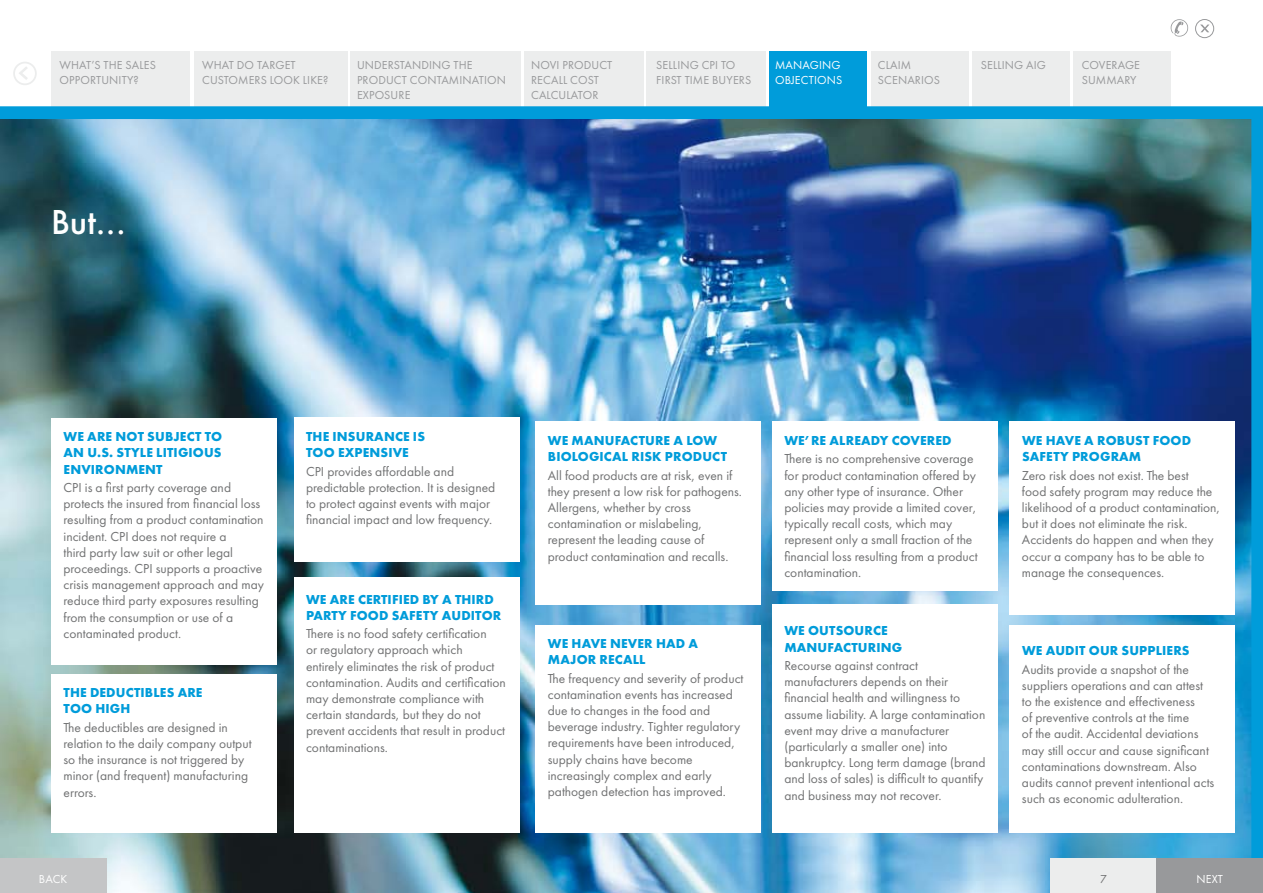
<style>
.page{position:relative;width:1263px;height:893px;background:#fff}
.page>*{position:absolute;margin:0;border:0;box-sizing:border-box;transform-origin:0 0}
.t1{font:500 36px "Futura PT";color:#fff}
.t2{font:13.5px/16.2px "Futura PT";color:#707172}
.t3{font:700 13.5px/16.2px "Futura PT";letter-spacing:.01em;color:#009cda}
.t4{font:12px/15px "Futura PT";letter-spacing:.01em;color:#98999b}
.t5{font:12px/15px "Futura PT";letter-spacing:.01em;color:#fff}
.t6{font:12px "Futura PT";color:#707172}
</style>
<div class="page">
<svg style="left:1171px;top:19px;width:17px;height:18px"></svg>
<div style="left:1195px;top:19px;width:19px;height:19px;border:1px solid #98999b;border-radius:50%"></div>
<svg style="left:1200px;top:25px;width:9px;height:7px"></svg>
<svg style="left:19px;top:67px;width:9px;height:13px"></svg>
<div style="left:13px;top:62px;width:24px;height:23px;border:2px solid #eceded;border-radius:50%"></div>
<div style="left:1073px;top:51px;width:98px;height:55px;background:#eceded"></div>
<div style="left:524px;top:51px;width:119px;height:62px;background:#eceded"></div>
<div style="left:769px;top:51px;width:98px;height:62px;background:#009cda"></div>
<div style="left:647px;top:51px;width:119px;height:55px;background:#eceded"></div>
<div style="left:871px;top:51px;width:97px;height:55px;background:#eceded"></div>
<div style="left:194px;top:51px;width:153px;height:61px;background:#eceded"></div>
<div style="left:51px;top:51px;width:139px;height:61px;background:#eceded"></div>
<div style="left:351px;top:51px;width:170px;height:66px;background:#eceded"></div>
<div style="left:972px;top:51px;width:98px;height:55px;background:#eceded"></div>
<img style="left:106px;top:859px;width:944px;height:34px">
<img style="left:0;top:106px;width:1263px;height:753px">
<div style="left:1050px;top:859px;width:213px;height:34px;background:#eceded"></div>
<div style="left:0;top:859px;width:106px;height:34px;background:#c4c5c6"></div>
<div style="left:1157px;top:859px;width:106px;height:34px;background:#98999b"></div>
<div style="left:51px;top:674px;width:226px;height:159px;background:#fff"></div>
<div style="left:51px;top:418px;width:226px;height:246px;background:#fff"></div>
<div style="left:294px;top:578px;width:225px;height:255px;background:#fff"></div>
<div style="left:294px;top:418px;width:225px;height:144px;background:#fff"></div>
<div style="left:535px;top:625px;width:226px;height:208px;background:#fff"></div>
<div style="left:535px;top:421px;width:226px;height:184px;background:#fff"></div>
<div style="left:772px;top:605px;width:226px;height:228px;background:#fff"></div>
<div style="left:772px;top:421px;width:226px;height:170px;background:#fff"></div>
<div style="left:1009px;top:625px;width:226px;height:208px;background:#fff"></div>
<div style="left:1009px;top:421px;width:226px;height:194px;background:#fff"></div>
<p class="t4" style="left:357px;top:57px;width:151px">UNDERSTANDING THE<br>PRODUCT CONTAMINATION<br>EXPOSURE</p>
<p class="t4" style="left:878px;top:57px;width:64px">CLAIM<br>SCENARIOS</p>
<p class="t4" style="left:981px;top:57px;width:67px">SELLING AIG</p>
<p class="t5" style="left:775px;top:57px;width:69px">MANAGING<br>OBJECTIONS</p>
<p class="t4" style="left:60px;top:57px;width:98px">WHAT’S THE SALES<br>OPPORTUNITY?</p>
<p class="t4" style="left:202px;top:57px;width:128px">WHAT DO TARGET<br>CUSTOMERS LOOK LIKE?</p>
<p class="t4" style="left:531px;top:57px;width:46px">NOVI Product<br>Recall</p>
<p class="t4" style="left:656px;top:57px;width:96px">SELLING CPI TO<br>FIRST TIME BUYERS</p>
<p class="t4" style="left:1082px;top:57px;width:60px">COVERAGE<br>SUMMARY</p>
<p class="t4" style="left:570px;top:72px;width:16px">Cost</p>
<p class="t4" style="left:531px;top:87px;width:16px">Calculator</p>
<h1 class="t1" style="left:51px;top:200px;width:76px">But...</h1>
<p class="t3" style="left:64px;top:428px;width:160px;text-align:justify">WE ARE NOT SUBJECT TO AN U.S. STYLE LITIGIOUS ENVIRONMENT</p>
<p class="t2" style="left:64px;top:479px;width:202px">CPI is a first party coverage and protects the insured from financial loss resulting from a product contamination incident. CPI does not require a<br>third party law suit or other legal proceedings. CPI supports a proactive crisis management approach and may reduce third party exposures resulting from the consumption or use of a contaminated product.</p>
<p class="t3" style="left:64px;top:684px;width:140px">THE DEDUCTIBLES ARE<br>TOO HIGH</p>
<p class="t2" style="left:64px;top:719px;width:190px">The deductibles are designed in relation to the daily company output so the insurance is not triggered by minor (and frequent) manufacturing errors.</p>
<p class="t3" style="left:306px;top:428px;width:120px">THE INSURANCE IS<br>TOO EXPENSIVE</p>
<p class="t2" style="left:306px;top:463px;width:191px">CPI provides affordable and predictable protection. It is designed to protect against events with major financial impact and low frequency.</p>
<p class="t3" style="left:306px;top:591px;width:197px">WE ARE CERTIFIED BY A THIRD<br>PARTY FOOD SAFETY AUDITOR</p>
<p class="t2" style="left:306px;top:626px;width:201px">There is no food safety certification<br>or regulatory approach which<br>entirely eliminates the risk of product contamination. Audits and certification may demonstrate compliance with certain standards, but they do not prevent accidents that result in product contaminations.</p>
<p class="t3" style="left:548px;top:432px;width:181px">WE MANUFACTURE A LOW<br>BIOLOGICAL RISK PRODUCT</p>
<p class="t2" style="left:548px;top:467px;width:196px">All food products are at risk, even if they present a low risk for pathogens.<br>Allergens, whether by cross contamination or mislabeling, represent the leading cause of product contamination and recalls.</p>
<p class="t3" style="left:548px;top:635px;width:152px">WE HAVE NEVER HAD A<br>MAJOR RECALL</p>
<p class="t2" style="left:548px;top:670px;width:197px">The frequency and severity of product contamination events has increased due to changes in the food and beverage industry. Tighter regulatory requirements have been introduced, supply chains have become increasingly complex and early pathogen detection has improved.</p>
<p class="t3" style="left:784px;top:432px;width:169px">WE’RE ALREADY COVERED</p>
<p class="t2" style="left:784px;top:451px;width:195px">There is no comprehensive coverage for product contamination offered by any other type of insurance. Other policies may provide a limited cover, typically recall costs, which may represent only a small fraction of the financial loss resulting from a product contamination.</p>
<p class="t3" style="left:784px;top:622px;width:119px">WE OUTSOURCE<br>MANUFACTURING</p>
<p class="t2" style="left:784px;top:657px;width:203px">Recourse against contract manufacturers depends on their financial health and willingness to assume liability. A large contamination event may drive a manufacturer (particularly a smaller one) into bankruptcy. Long term damage (brand and loss of sales) is difficult to quantify and business may not recover.</p>
<p class="t3" style="left:1022px;top:432px;width:171px">WE HAVE A ROBUST FOOD<br>SAFETY PROGRAM</p>
<p class="t2" style="left:1022px;top:467px;width:200px">Zero risk does not exist. The best<br>food safety program may reduce the likelihood of a product contamination, but it does not eliminate the risk.<br>Accidents do happen and when they occur a company has to be able to manage the consequences.</p>
<p class="t3" style="left:1022px;top:642px;width:169px">WE AUDIT OUR SUPPLIERS</p>
<p class="t2" style="left:1022px;top:661px;width:194px">Audits provide a snapshot of the suppliers operations and can attest to the existence and effectiveness<br>of preventive controls at the time<br>of the audit. Accidental deviations may still occur and cause significant contaminations downstream. Also audits cannot prevent intentional acts such as economic adulteration.</p>
<p class="t5" style="left:39px;top:871px;width:30px">BACK</p>
<p class="t6" style="left:1100px;top:872px;width:8px">7</p>
<p class="t5" style="left:1196px;top:871px;width:16px">Next</p>
</div>
